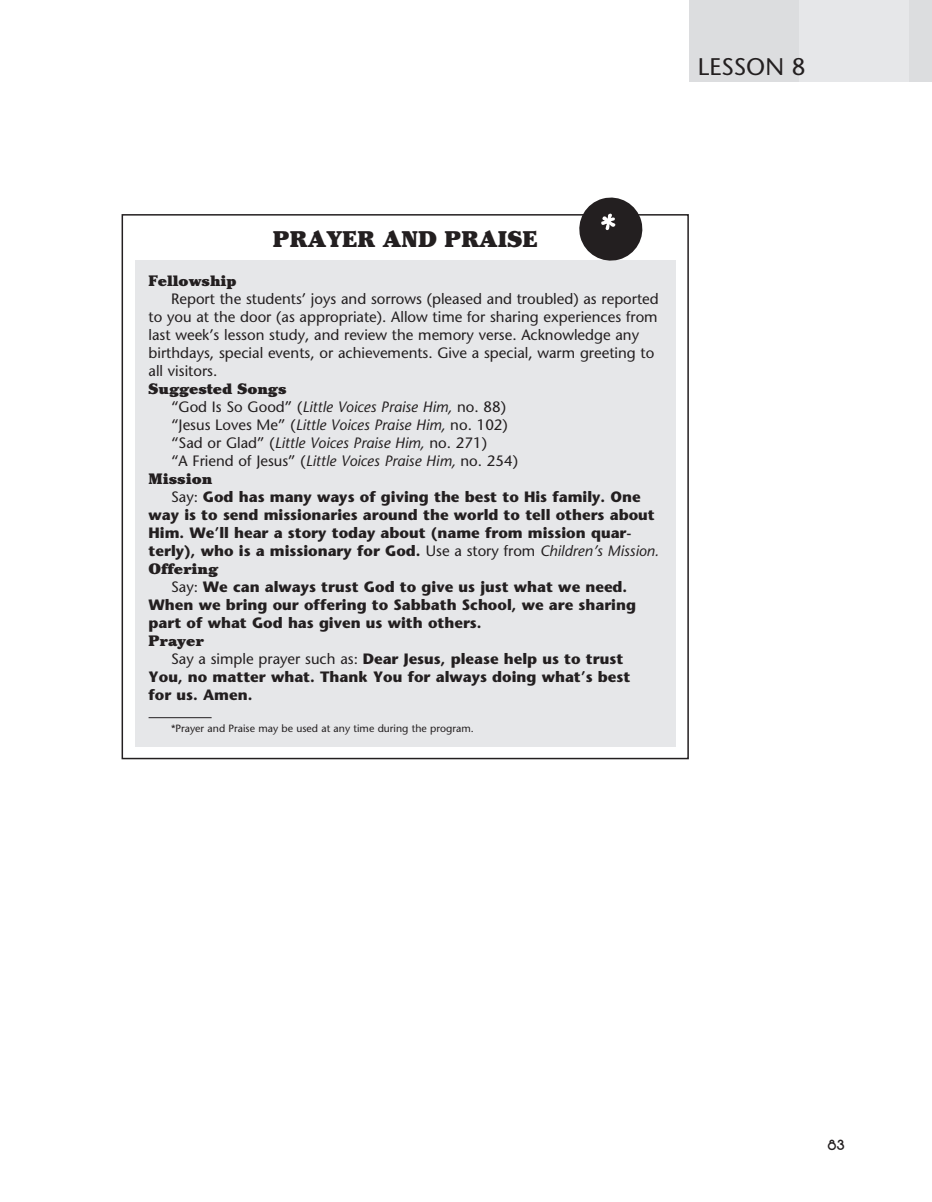
<style>
.page{position:relative;width:932px;height:1202px;background:#fff}
.page>*{position:absolute;margin:0;border:0;box-sizing:border-box;transform-origin:0 0}
.t1{font:24px "Stone Sans";color:#231f20}
.Readiness{font:900 22.5px "Cheltenham";color:#231f20}
.t2{font:700 15px/18px "Stone Sans";color:#231f20}
.t3{font:15px/18px "Stone Sans";color:#231f20}
.t4{font:italic 15px "Stone Sans";color:#231f20}
.P_P_Breaker{font:900 15px "Cheltenham";color:#231f20}
.t5{font:700 15px "New Garden";color:#231f20}
.Footnotes{font:10.5px "Stone Sans";color:#231f20}
.s1{font-style:normal}
.s2{font-style:italic}
.s3{font-weight:400}
.s4{font-weight:400;font-style:italic}
</style>
<div class="page">
<div style="left:688px;top:0;width:111px;height:81px;background:#dcdddf"></div>
<div style="left:799px;top:0;width:110px;height:81px;background:#e6e7e9"></div>
<div style="left:909px;top:0;width:23px;height:81px;background:#dcdddf"></div>
<div style="left:122px;top:214px;width:566px;height:545px;border:2px solid #231f20"></div>
<div style="left:135px;top:260px;width:540px;height:486px;background:#e6e7e9"></div>
<hr style="left:148px;top:717px;width:64px;height:1px;background:#231f20">
<svg style="left:576px;top:197px;width:69px;height:64px"></svg>
<p class="t1" style="left:698px;top:52px;width:109px">LESSON 8</p>
<p class="Readiness" style="left:273px;top:226px;width:266px">PRAYER AND PRAISE</p>
<p class="P_P_Breaker" style="left:148px;top:271px;width:90px">Fellowship</p>
<p class="t3" style="left:148px;top:290px;width:511px;text-indent:22px">Report the students’ joys and sorrows (pleased and troubled) as reported to you at the door (as appropriate). Allow time for sharing experiences from last week’s lesson study, and review the memory verse. Acknowledge any birthdays, special events, or achievements. Give a special, warm greeting to all visitors.</p>
<p class="P_P_Breaker" style="left:148px;top:379px;width:139px">Suggested Songs</p>
<p class="t4" style="left:171px;top:398px;width:336px"><span class="s1">“God Is So Good” (</span>Little Voices Praise Him, <span class="s1">no. 88)</span></p>
<p class="t3" style="left:171px;top:416px;width:338px">“Jesus Loves Me” (<span class="s2">Little Voices Praise Him,</span> no. 102)</p>
<p class="t4" style="left:171px;top:434px;width:317px"><span class="s1">“Sad or Glad” (</span>Little Voices Praise Him, <span class="s1">no. 271)</span></p>
<p class="t3" style="left:171px;top:452px;width:348px">“A Friend of Jesus” (<span class="s2">Little Voices Praise Him,</span> no. 254)</p>
<p class="P_P_Breaker" style="left:148px;top:469px;width:65px">Mission</p>
<p class="t2" style="left:148px;top:488px;width:512px;text-indent:22px"><span class="s3">Say:</span> God has many ways of giving the best to His family. One way is to send missionaries around the world to tell others about Him. We’ll hear a story today about (name from mission quar&shy;terly), who is a missionary for God. <span class="s3">Use a story from</span> <span class="s4">Children’s Mission.</span></p>
<p class="P_P_Breaker" style="left:148px;top:559px;width:71px">Offering</p>
<p class="t2" style="left:148px;top:578px;width:489px;text-indent:22px"><span class="s3">Say:</span> We can always trust God to give us just what we need.<br>When we bring our offering to Sabbath School, we are sharing part of what God has given us with others.</p>
<p class="P_P_Breaker" style="left:148px;top:631px;width:57px">Prayer</p>
<p class="t2" style="left:148px;top:650px;width:483px;text-indent:22px"><span class="s3">Say a simple prayer such as:</span> Dear Jesus, please help us to trust<br>You, no matter what. Thank You for always doing what’s best for us. Amen.</p>
<p class="Footnotes" style="left:171px;top:721px;width:304px">*Prayer and Praise may be used at any time during the program.</p>
<p class="t5" style="left:827px;top:1136px;width:19px">83</p>
</div>
